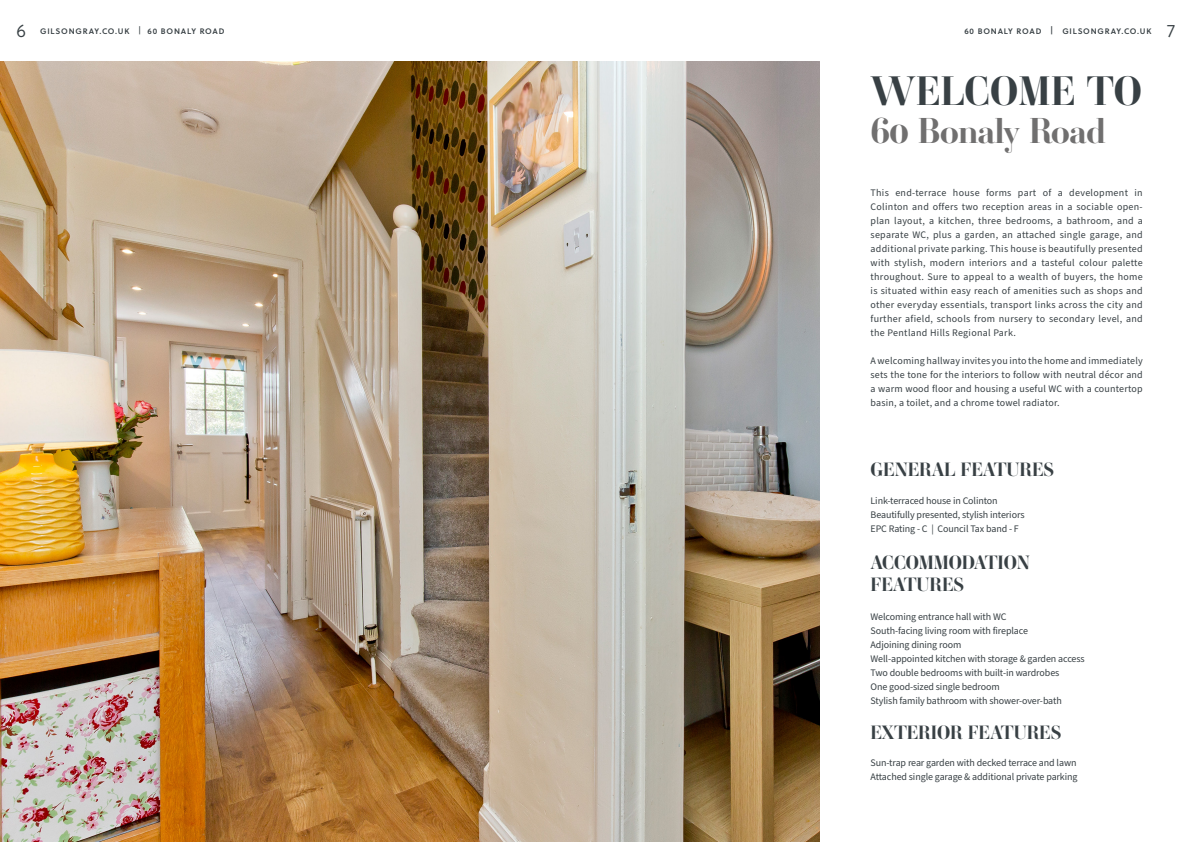
<style>
.page{position:relative;width:1191px;height:842px;background:#fff}
.page>*{position:absolute;margin:0;border:0;box-sizing:border-box;transform-origin:0 0}
.t1{font:700 40.5px "Ambroise Std";color:#384044}
.t2{font:700 35.5px "Ambroise Std";letter-spacing:-.01em;color:#706f6f}
.t3{font:700 19px/22.8px "Ambroise Std";letter-spacing:-.01em;color:#384044}
.t4{font:300 18px "Soleil";color:#384044}
.t5{font:10px/14px "Source Sans Pro";letter-spacing:-.01em;color:#384044}
.t6{font:8px "Soleil Sb";letter-spacing:.1em;color:#384044}
.s1{font-family:"Soleil"}
</style>
<div class="page">
<img style="left:0;top:61px;width:820px;height:781px">
<h3 class="t4" style="left:16px;top:18px;width:11px">6</h3>
<p class="t6" style="left:40px;top:25px;width:186px">GILSONGRAY.CO.UK <span class="s1">|</span> 60 BONALY ROAD</p>
<p class="t6" style="left:964px;top:25px;width:189px">60 BONALY ROAD | GILSONGRAY.CO.UK</p>
<h3 class="t4" style="left:1167px;top:18px;width:9px">7</h3>
<p class="t1" style="left:870px;top:65px;width:273px">WELCOME TO</p>
<p class="t2" style="left:870px;top:108px;width:236px">60 Bonaly Road</p>
<p class="t5" style="left:870px;top:186px;width:274px;text-align:justify">This end-terrace house forms part of a development in Colinton and offers two reception areas in a sociable open&shy;plan layout, a kitchen, three bedrooms, a bathroom, and a separate WC, plus a garden, an attached single garage, and additional private parking. This house is beautifully presented with stylish, modern interiors and a tasteful colour palette throughout. Sure to appeal to a wealth of buyers, the home is situated within easy reach of amenities such as shops and other everyday essentials, transport links across the city and further afield, schools from nursery to secondary level, and the Pentland Hills Regional Park.</p>
<p class="t5" style="left:870px;top:354px;width:274px;text-align:justify">A welcoming hallway invites you into the home and immediately sets the tone for the interiors to follow with neutral décor and a warm wood floor and housing a useful WC with a countertop basin, a toilet, and a chrome towel radiator.</p>
<p class="t3" style="left:870px;top:458px;width:185px">GENERAL FEATURES</p>
<p class="t5" style="left:870px;top:494px;width:155px">Link-terraced house in Colinton<br>Beautifully presented, stylish interiors</p>
<p class="t5" style="left:870px;top:522px;width:150px">EPC Rating - C | Council Tax band - F</p>
<p class="t3" style="left:870px;top:551px;width:161px">ACCOMMODATION<br>FEATURES</p>
<p class="t5" style="left:870px;top:609px;width:216px">Welcoming entrance hall with WC<br>South-facing living room with fireplace<br>Adjoining dining room<br>Well-appointed kitchen with storage &amp; garden access Two double bedrooms with built-in wardrobes<br>One good-sized single bedroom<br>Stylish family bathroom with shower-over-bath</p>
<p class="t3" style="left:870px;top:721px;width:192px">EXTERIOR FEATURES</p>
<p class="t5" style="left:870px;top:756px;width:208px">Sun-trap rear garden with decked terrace and lawn<br>Attached single garage &amp; additional private parking</p>
</div>
